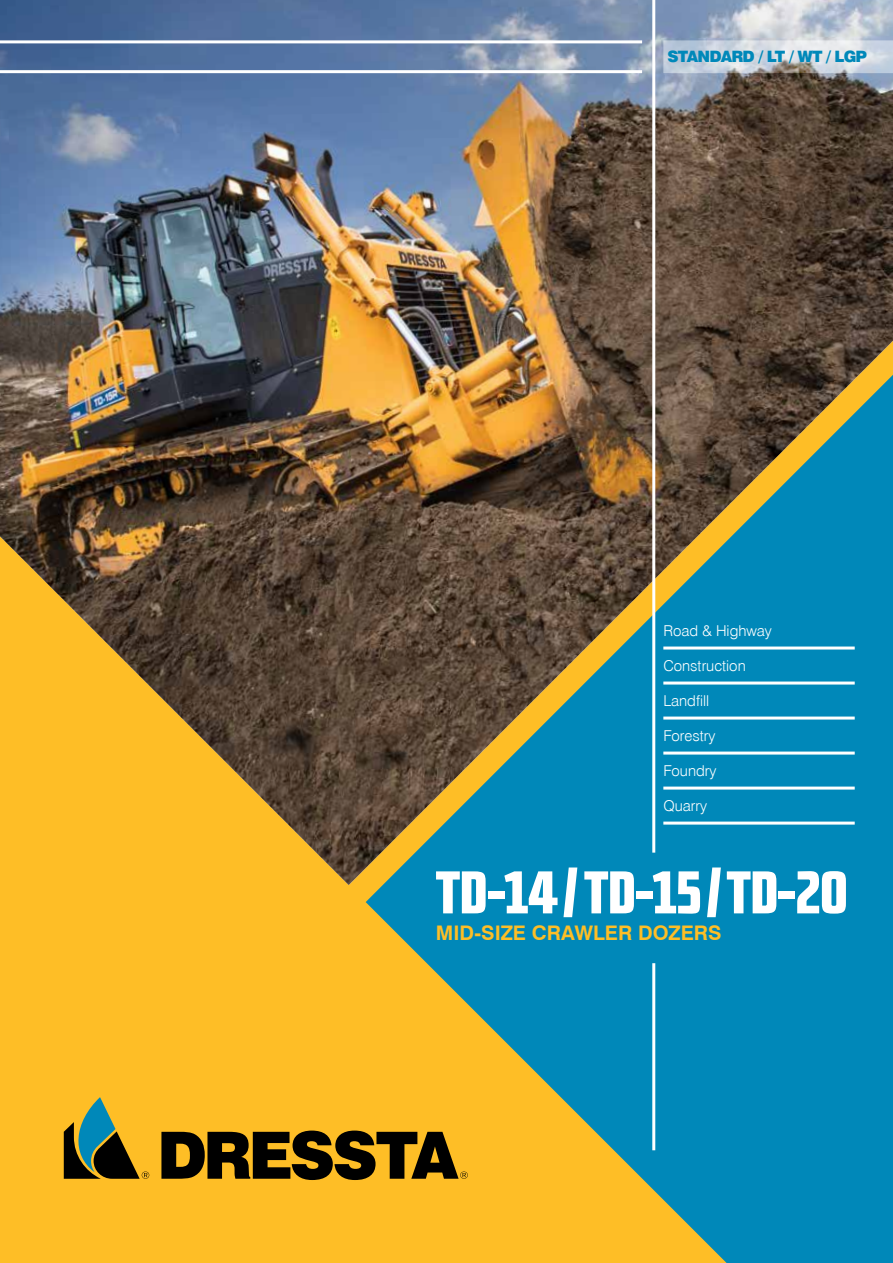
<style>
.page{position:relative;width:893px;height:1263px;background:#febe26}
.page>*{position:absolute;margin:0;border:0;box-sizing:border-box;transform-origin:0 0}
.t1{font:60px "RB No 2.1 b Black DEMO";letter-spacing:.01em;color:#fff}
.t2{font:700 20.1px "Swiss 721 BT";color:#febe26}
.t3{font:15px "Swis 721 Lt EU";color:#fff}
.t4{font:14.7px "Swis 721 Blk PL";letter-spacing:-.06em;color:#0088b9}
</style>
<div class="page">
<svg style="left:366px;top:885px;width:527px;height:378px;fill:#0088b9"></svg>
<img style="left:0;top:0;width:893px;height:885px">
<svg style="left:161px;top:1130px;width:307px;height:50px"></svg>
<svg style="left:64px;top:1097px;width:85px;height:82px"></svg>
<hr style="left:663px;top:646px;width:192px;height:3px;background:#fff">
<hr style="left:663px;top:681px;width:192px;height:3px;background:#fff">
<hr style="left:663px;top:716px;width:192px;height:3px;background:#fff">
<hr style="left:663px;top:751px;width:192px;height:3px;background:#fff">
<hr style="left:663px;top:786px;width:192px;height:3px;background:#fff">
<hr style="left:663px;top:821px;width:192px;height:3px;background:#fff">
<hr style="left:0;top:40px;width:642px;height:3px;background:#fff">
<hr style="left:0;top:70px;width:642px;height:3px;background:#fff">
<svg style="left:663px;top:40px;width:230px;height:33px"></svg>
<svg style="left:563px;top:867px;width:14px;height:50px"></svg>
<svg style="left:707px;top:867px;width:14px;height:50px"></svg>
<hr style="left:652px;top:0;width:3px;height:853px;background:#fff">
<hr style="left:652px;top:963px;width:3px;height:187px;background:#fff">
<p class="t4" style="left:668px;top:47px;width:201px">STANDARD / LT / WT / LGP</p>
<p class="t3" style="left:663px;top:621px;width:110px">Road &amp; Highway</p>
<p class="t3" style="left:663px;top:656px;width:84px">Construction</p>
<p class="t3" style="left:663px;top:691px;width:47px">Landfill</p>
<p class="t3" style="left:663px;top:726px;width:54px">Forestry</p>
<p class="t3" style="left:663px;top:761px;width:55px">Foundry</p>
<p class="t3" style="left:663px;top:796px;width:45px">Quarry</p>
<h1 class="t1" style="left:436px;top:868px;width:413px">TD-14 TD-15 TD-20</h1>
<h2 class="t2" style="left:436px;top:919px;width:287px">MID-SIZE CRAWLER DOZERS</h2>
</div>
